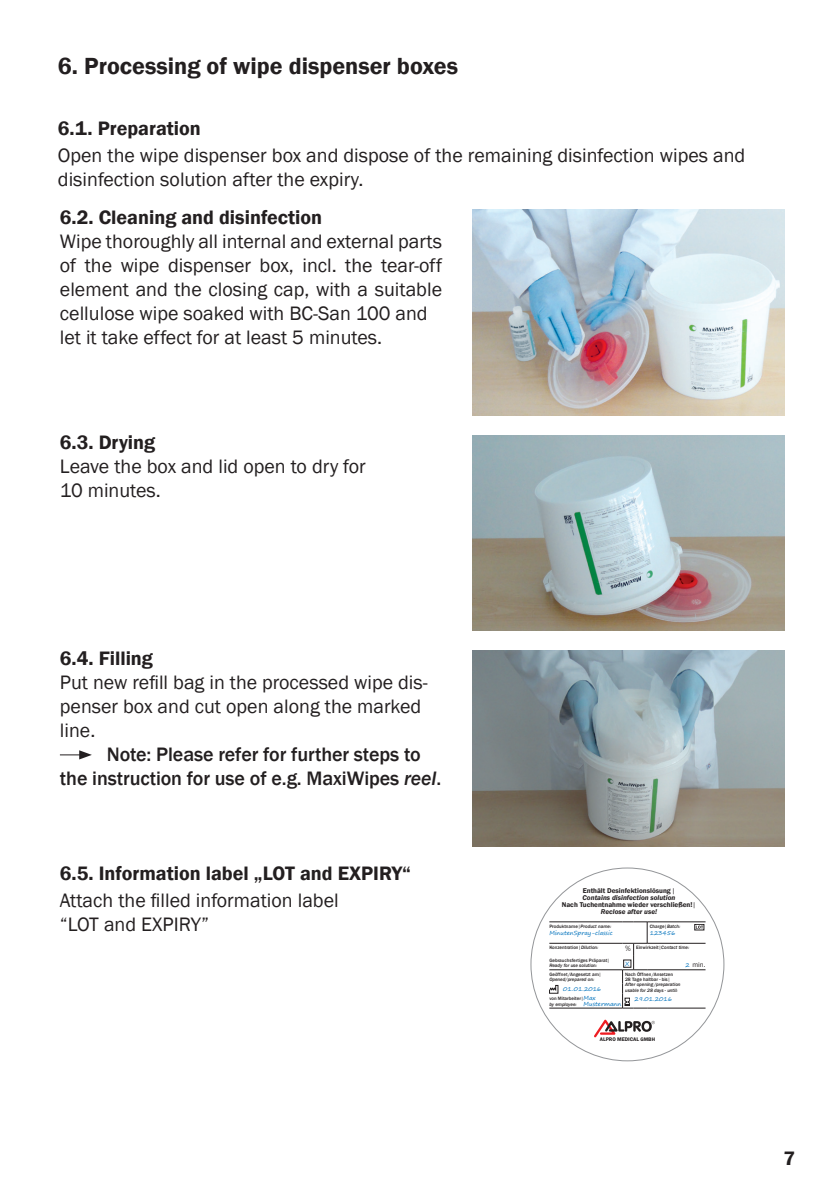
<style>
.page{position:relative;width:840px;height:1191px;background:#fff}
.page>*{position:absolute;margin:0;border:0;box-sizing:border-box;transform-origin:0 0}
.Fließtext{font:600 24px "Franklin Gothic";color:#231f20}
.t1{font:20px/24px "Franklin Gothic";color:#231f20;text-align:justify}
.t2{font:600 20px "Franklin Gothic";color:#231f20}
.t3{font:500 20px/24px "Franklin Gothic";letter-spacing:-.005em;color:#231f20}
.FGMed_reg_6_gelb{font:8px "Franklin Gothic";color:#231f20}
.FGDemi_reg_9_weiß{font:600 7.2px "Franklin Gothic";color:#231f20}
.FGDemi_reg_9_weiß-2{font:italic 600 7.2px "Franklin Gothic";color:#231f20}
.FGMed_reg_6_gelb-2{font:7.2px "Franklin Gothic";color:#231f20}
.FGMed_reg_6_gelb-3{font:5.8px/5.8px "Segoe Print";color:#0072bc}
.t4{font:600 5.4px "Franklin Gothic";color:#231f20}
.FGMed_reg_6_gelb-4{font:500 4.8px "Franklin Gothic";color:#231f20}
.FGMed_reg_6_gelb-5{font:italic 500 4.8px "Franklin Gothic";color:#231f20}
.FGMed_ital_6_gelb{font:italic 500 4.8px "Franklin Gothic";color:#231f20}
.s1{font-style:italic}
.s2{font-style:normal}
.s3{font-weight:400;font-style:normal}
.s4{font-weight:400}
.s5{font-size:5.2px}
</style>
<div class="page">
<img style="left:472px;top:210px;width:312px;height:205px">
<img style="left:472px;top:435px;width:312px;height:196px">
<svg style="left:60px;top:750px;width:32px;height:9px"></svg>
<img style="left:472px;top:651px;width:312px;height:195px">
<hr style="left:646px;top:1007px;width:59px;height:1px;background:#231f20">
<hr style="left:549px;top:921px;width:73px;height:1px;background:#231f20">
<hr style="left:646px;top:921px;width:59px;height:1px;background:#231f20">
<hr style="left:549px;top:943px;width:73px;height:1px;background:#231f20">
<hr style="left:646px;top:943px;width:59px;height:1px;background:#231f20">
<hr style="left:549px;top:969px;width:73px;height:1px;background:#231f20">
<hr style="left:646px;top:969px;width:59px;height:1px;background:#231f20">
<hr style="left:549px;top:1007px;width:73px;height:1px;background:#231f20">
<div style="left:694px;top:924px;width:9px;height:6px;border:1px solid #231f20"></div>
<svg style="left:622px;top:921px;width:25px;height:87px"></svg>
<svg style="left:549px;top:985px;width:9px;height:8px"></svg>
<svg style="left:594px;top:1019px;width:60px;height:18px"></svg>
<div style="left:634px;top:996px;width:45px;height:10px;background:#fff"></div>
<p class="Fließtext" style="left:58px;top:51px;width:401px">6. Processing of wipe dispenser boxes</p>
<p class="t2" style="left:58px;top:116px;width:144px">6.1. Preparation</p>
<p class="t1" style="left:58px;top:144px;width:688px">Open the wipe dispenser box and dispose of the remaining disinfection wipes and</p>
<p class="t1" style="left:58px;top:168px;width:307px">disinfection solution after the expiry.</p>
<p class="t2" style="left:60px;top:205px;width:264px">6.2. Cleaning and disinfection</p>
<p class="t1" style="left:60px;top:230px;width:383px">Wipe thoroughly all internal and external parts of the wipe dispenser box, incl. the tear-off element and the closing cap, with a suitable cellulose wipe soaked with BC-San 100 and</p>
<p class="t1" style="left:60px;top:326px;width:323px">let it take effect for at least 5 minutes.</p>
<p class="t2" style="left:60px;top:430px;width:97px">6.3. Drying</p>
<p class="t1" style="left:60px;top:455px;width:307px">Leave the box and lid open to dry for</p>
<p class="t1" style="left:60px;top:479px;width:102px">10 minutes.</p>
<p class="t2" style="left:60px;top:646px;width:95px">6.4. Filling</p>
<p class="t1" style="left:60px;top:670px;width:369px;text-align:left">Put new refill bag in the processed wipe dis&shy;penser box and cut open along the marked line.</p>
<p class="t3" style="left:60px;top:742px;width:383px;text-indent:47px">Note: Please refer for further steps to the instruction for use of e.g. MaxiWipes <span class="s1">reel</span>.</p>
<p class="t2" style="left:60px;top:861px;width:352px">6.5. Information label „LOT and EXPIRY“</p>
<p class="t1" style="left:60px;top:889px;width:280px">Attach the filled information label</p>
<p class="t1" style="left:60px;top:913px;width:150px">“LOT and EXPIRY”</p>
<p class="FGMed_reg_6_gelb-5" style="left:549px;top:923px;width:63px"><span class="s2">Produktname</span><span class="s3">|</span>Product name:</p>
<p class="FGMed_reg_6_gelb-3" style="left:549px;top:929px;width:65px">MinutenSpray-classic</p>
<p class="FGDemi_reg_9_weiß" style="left:582px;top:886px;width:94px">Enthält Desinfektionslösung<span class="s4">|</span></p>
<p class="FGDemi_reg_9_weiß-2" style="left:582px;top:893px;width:94px">Contains disinfection solution</p>
<p class="FGDemi_reg_9_weiß" style="left:561px;top:900px;width:136px">Nach Tuchentnahme wieder verschließen!<span class="s4">|</span></p>
<p class="FGDemi_reg_9_weiß-2" style="left:600px;top:907px;width:58px">Reclose after use!</p>
<p class="FGMed_reg_6_gelb-4" style="left:649px;top:923px;width:32px">Charge<span class="s4">|</span><span class="s1">Batch:</span></p>
<p class="FGMed_reg_6_gelb-3" style="left:649px;top:929px;width:27px">123456</p>
<p class="FGMed_reg_6_gelb-4" style="left:549px;top:944px;width:51px">Konzentration<span class="s4">|</span><span class="s1">Dilution:</span></p>
<p class="FGMed_reg_6_gelb" style="left:625px;top:943px;width:7px">%</p>
<p class="FGMed_reg_6_gelb-5" style="left:635px;top:944px;width:55px"><span class="s2">Einwirkzeit</span><span class="s3">|</span>Contact time:</p>
<p class="FGMed_reg_6_gelb-4" style="left:549px;top:957px;width:62px">Gebrauchsfertiges Präparat<span class="s4">|</span></p>
<p class="FGMed_reg_6_gelb-5" style="left:549px;top:962px;width:49px">Ready for use solution:</p>
<p class="FGMed_reg_6_gelb-2" style="left:692px;top:960px;width:15px">min.</p>
<p class="FGMed_reg_6_gelb-4" style="left:549px;top:971px;width:53px">Geöffnet/Angesetzt am<span class="s4">|</span></p>
<p class="FGMed_reg_6_gelb-5" style="left:549px;top:976px;width:46px">Opened/prepared on:</p>
<p class="FGMed_reg_6_gelb-3" style="left:624px;top:960px;width:6px">X</p>
<p class="FGMed_reg_6_gelb-3" style="left:685px;top:962px;width:6px">2</p>
<p class="FGMed_reg_6_gelb-4" style="left:624px;top:971px;width:49px">Nach Öffnen/Ansetzen</p>
<p class="FGMed_reg_6_gelb-4" style="left:624px;top:976px;width:47px">28 Tage haltbar - bis<span class="s4">|</span></p>
<p class="FGMed_ital_6_gelb" style="left:624px;top:981px;width:57px">After opening /preparation</p>
<p class="FGMed_ital_6_gelb" style="left:624px;top:987px;width:54px">usable for 28 days - until:</p>
<p class="FGMed_reg_6_gelb-3" style="left:563px;top:986px;width:39px">01.01.2016</p>
<p class="FGMed_reg_6_gelb-3" style="left:583px;top:995px;width:39px">Max<br>Mustermann</p>
<p class="FGMed_reg_6_gelb-3" style="left:634px;top:996px;width:39px">29.01.2016</p>
<p class="FGMed_reg_6_gelb-4" style="left:549px;top:995px;width:36px">von Mitarbeiter<span class="s4">|</span></p>
<p class="FGMed_reg_6_gelb-5" style="left:549px;top:1001px;width:29px">by employee:</p>
<p class="t4" style="left:599px;top:1035px;width:57px">ALPRO MEDICAL <span class="s5">GMBH</span></p>
<p class="t2" style="left:783px;top:1146px;width:13px">7</p>
</div>
